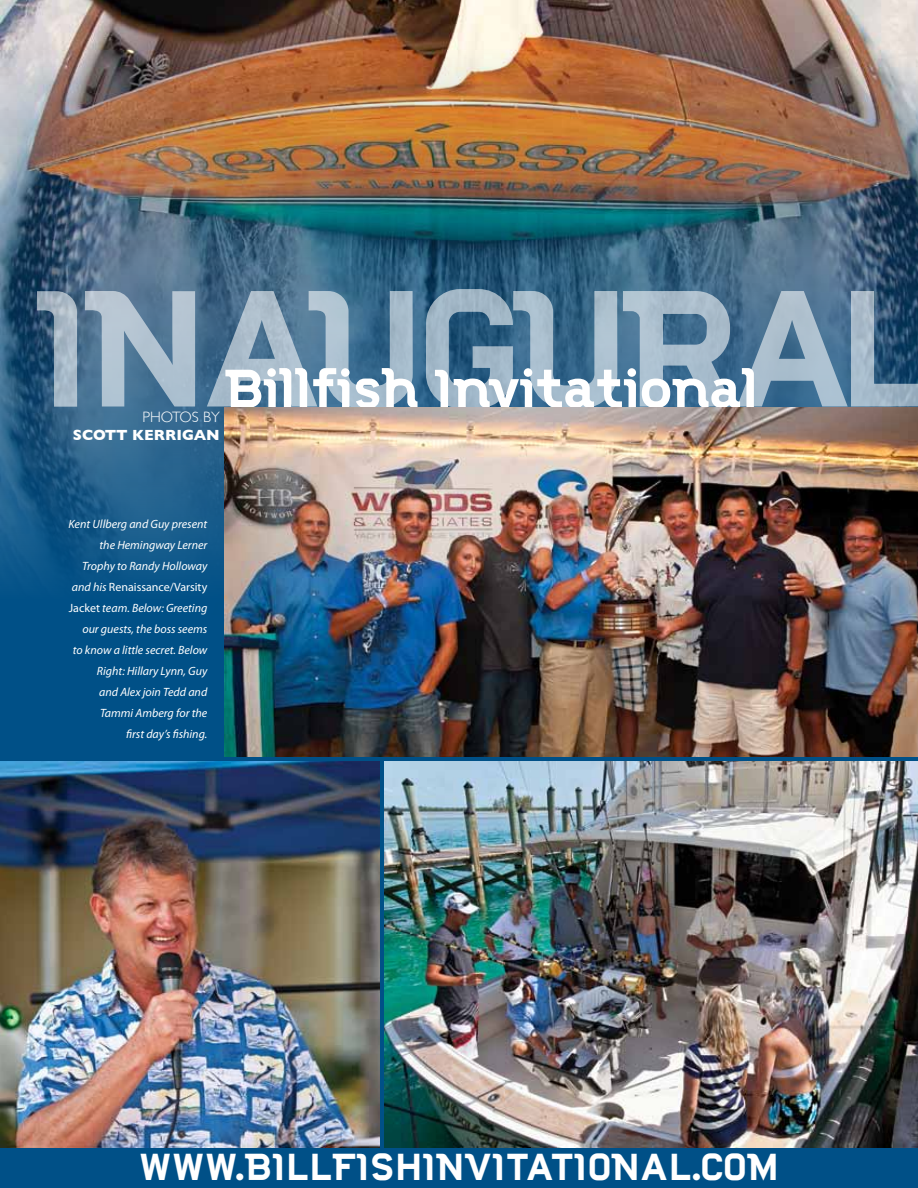
<style>
.page{position:relative;width:918px;height:1188px;background:#005087}
.page>*{position:absolute;margin:0;border:0;box-sizing:border-box;transform-origin:0 0}
.t1{font:165px "Circuit";letter-spacing:-.06em;color:#fff}
.t2{font:54px "Circuit";letter-spacing:-.005em;color:#fff}
.t3{font:37.5px "Circuit";color:#fff}
.t4{font:700 15px "Gill Sans";color:#fff}
.t5{font:300 15px "Gill Sans";color:#fff}
.t6{font:italic 12px/21px "Myriad Pro";color:#fff;text-align:right}
.s1{font-style:normal}
</style>
<div class="page">
<img style="left:384px;top:761px;width:534px;height:387px">
<img style="left:0;top:0;width:918px;height:614px">
<img style="left:0;top:761px;width:379px;height:387px">
<img style="left:225px;top:407px;width:693px;height:350px">
<h1 class="t1" style="left:35px;top:275px;width:905px">INAUGURAL</h1>
<h2 class="t2" style="left:225px;top:364px;width:535px">BILLFISH INVITATIONAL</h2>
<p class="t5" style="left:142px;top:406px;width:79px">PHOTOS BY</p>
<p class="t4" style="left:73px;top:426px;width:148px">SCOTT KERRIGAN</p>
<p class="t6" style="left:69px;top:514px;width:140px">Kent Ullberg and Guy present the Hemingway Lerner<br>Trophy to Randy Holloway and his <span class="s1">Renaissance/Varsity<br>Jacket</span> team. Below: Greeting our guests, the boss seems<br>to know a little secret. Below<br>Right: Hillary Lynn, Guy<br>and Alex join Tedd and<br>Tammi Amberg for the<br>first day’s fishing.</p>
<h3 class="t3" style="left:139px;top:1150px;width:642px">WWW.BILLFISHINVITATIONAL.COM</h3>
</div>
